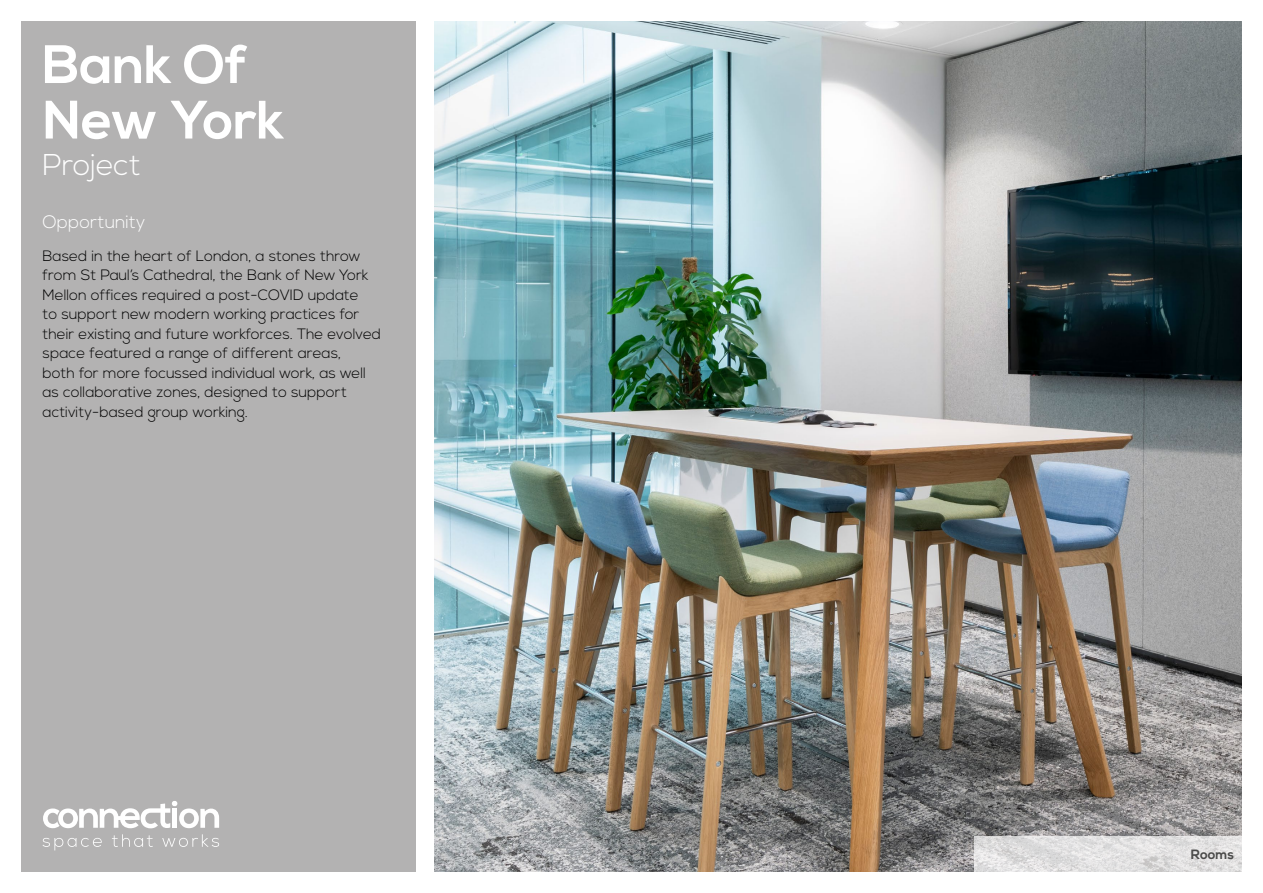
<style>
.page{position:relative;width:1263px;height:893px;background:#fff}
.page>*{position:absolute;margin:0;border:0;box-sizing:border-box;transform-origin:0 0}
.t1{font:700 54px/55.5px "Nexa";color:#fff}
.t2{font:300 30px "Nexa";letter-spacing:-.01em;color:#fff}
.t3{font:300 18px "Nexa";color:#fff}
.t4{font:300 15px/19.5px "Nexa";color:#000}
.t5{font:700 13.5px "Nexa";color:#4a4a49}
</style>
<div class="page">
<img style="left:434px;top:21px;width:808px;height:851px">
<div style="left:21px;top:21px;width:395px;height:851px;background:#b3b2b2"></div>
<svg style="left:974px;top:837px;width:268px;height:35px;background:#e0dfe0"></svg>
<svg style="left:43px;top:838px;width:59px;height:12px"></svg>
<svg style="left:112px;top:834px;width:41px;height:13px"></svg>
<svg style="left:162px;top:834px;width:57px;height:13px"></svg>
<svg style="left:43px;top:801px;width:176px;height:27px"></svg>
<h1 class="t1" style="left:43px;top:39px;width:244px">Bank Of<br>New York</h1>
<h2 class="t2" style="left:43px;top:147px;width:100px">Project</h2>
<p class="t3" style="left:43px;top:212px;width:104px">Opportunity</p>
<p class="t4" style="left:43px;top:246px;width:340px">Based in the heart of London, a stones throw from St Paul’s Cathedral, the Bank of New York Mellon offices required a post-COVID update<br>to support new modern working practices for their existing and future workforces. The evolved space featured a range of different areas,<br>both for more focussed individual work, as well as collaborative zones, designed to support activity-based group working.</p>
<p class="t5" style="left:1191px;top:847px;width:45px">Rooms</p>
</div>
